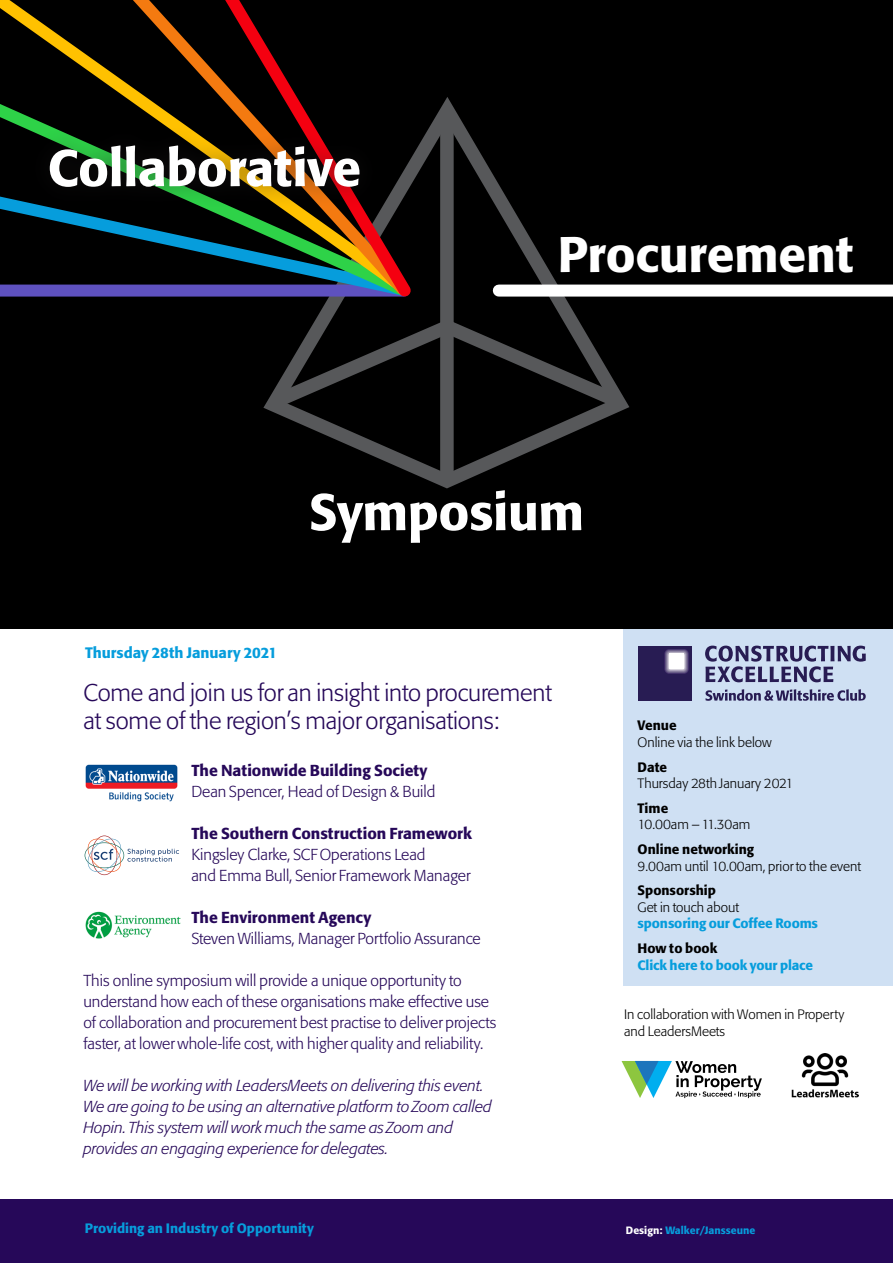
<style>
.page{position:relative;width:893px;height:1263px;background:#fff}
.page>*{position:absolute;margin:0;border:0;box-sizing:border-box;transform-origin:0 0}
.t1{font:500 51px "Formata BQ";letter-spacing:-.005em;color:#fff}
.t2{font:500 49.5px "Formata BQ";letter-spacing:-.005em;color:#fff}
.t3{font:300 24px/28.5px "Formata BQ";letter-spacing:-.005em;color:#260859}
.t4{font:300 15.75px/21px "Formata BQ";color:#260859}
.t5{font:italic 300 15.75px/21px "Formata BQ";color:#260859}
.t6{font:500 15.75px "Formata BQ";color:#260859}
.t7{font:500 15px "Formata BQ";color:#069ddc}
.t8{font:300 13.5px/16.5px "Formata BQ";color:#000}
.t9{font:500 13.5px/16.5px "Formata BQ";letter-spacing:-.01em;color:#069ddc}
.t10{font:500 13.5px "Formata BQ";color:#000}
.t11{font:500 10.5px "Formata BQ";color:#069ddc}
.s1{font-weight:500}
.s2{font-weight:300;color:#000}
.s3{color:#fff}
</style>
<div class="page">
<div style="left:0;top:0;width:893px;height:629px;background:#000"></div>
<img style="left:792px;top:1054px;width:67px;height:44px">
<img style="left:85px;top:911px;width:96px;height:28px">
<div style="left:624px;top:629px;width:269px;height:356px;background:#cfe0f3"></div>
<div style="left:0;top:1199px;width:893px;height:64px;background:#260859"></div>
<div style="left:638px;top:646px;width:54px;height:54px;background:#281c53"></div>
<div style="left:664px;top:649px;width:25px;height:25px;background:#2e1e59;border-radius:5px"></div>
<svg style="left:665px;top:649px;width:24px;height:25px"></svg>
<div style="left:665px;top:649px;width:23px;height:24px;background:#483970;border-radius:4px"></div>
<div style="left:665px;top:650px;width:23px;height:23px;background:#5d517f;border-radius:4px"></div>
<svg style="left:666px;top:650px;width:22px;height:23px"></svg>
<div style="left:666px;top:650px;width:21px;height:22px;background:#73688e;border-radius:4px"></div>
<div style="left:666px;top:651px;width:21px;height:21px;background:#847a9c;border-radius:3px"></div>
<div style="left:667px;top:651px;width:20px;height:20px;background:#887e9e;border-radius:3px"></div>
<div style="left:667px;top:651px;width:19px;height:20px;background:#8a80a0;border-radius:3px"></div>
<svg style="left:667px;top:652px;width:19px;height:19px"></svg>
<div style="left:668px;top:652px;width:18px;height:19px;background:#b4adc1;border-radius:3px"></div>
<div style="left:668px;top:652px;width:17px;height:18px;background:#b0a9bf;border-radius:3px"></div>
<div style="left:668px;top:653px;width:17px;height:17px;background:#cbc7d3;border-radius:2px"></div>
<svg style="left:669px;top:653px;width:16px;height:17px"></svg>
<div style="left:669px;top:653px;width:15px;height:16px;background:#fff;border-radius:2px"></div>
<div style="left:669px;top:654px;width:15px;height:15px;background:#fff"></div>
<svg style="left:705px;top:646px;width:161px;height:36px"></svg>
<svg style="left:705px;top:689px;width:161px;height:12px"></svg>
<img style="left:85px;top:764px;width:93px;height:38px">
<svg style="left:85px;top:835px;width:94px;height:40px"></svg>
<svg style="left:621px;top:1061px;width:141px;height:37px"></svg>
<svg style="left:292px;top:97px;width:347px;height:392px"></svg>
<div style="left:440px;top:114px;width:14px;height:366px;background:#57585a"></div>
<svg style="left:263px;top:312px;width:374px;height:108px"></svg>
<div style="left:499px;top:285px;width:394px;height:12px;background:#fff"></div>
<svg style="left:0;top:0;width:73px;height:297px"></svg>
<svg style="left:73px;top:0;width:76px;height:297px"></svg>
<svg style="left:149px;top:0;width:272px;height:307px"></svg>
<div style="left:27px;top:123px;width:355px;height:87px;background:#231f20;opacity:.5"></div>
<p class="t1" style="left:48px;top:137px;width:315px">Collaborative</p>
<p class="t2" style="left:558px;top:224px;width:297px">Procurement</p>
<p class="t1" style="left:309px;top:481px;width:277px">Symposium</p>
<p class="t7" style="left:85px;top:643px;width:194px">Thursday 28th January 2021</p>
<p class="t3" style="left:83px;top:678px;width:470px">Come and join us for an insight into procurement at some of the region’s major organisations:</p>
<p class="t4" style="left:191px;top:760px;width:245px"><span class="s1">The Nationwide Building Society<br></span>Dean Spencer, Head of Design &amp; Build</p>
<p class="t4" style="left:191px;top:823px;width:282px"><span class="s1">The Southern Construction Framework<br></span>Kingsley Clarke, SCFOperations Lead<br>and Emma Bull, Senior Framework Manager</p>
<p class="t6" style="left:191px;top:908px;width:181px">The Environment Agency</p>
<p class="t4" style="left:191px;top:928px;width:291px">Steven Williams, Manager Portfolio Assurance</p>
<p class="t4" style="left:83px;top:970px;width:414px">This online symposium will provide a unique opportunity to understand how each of these organisations make effective use of collaboration and procurement best practise to deliver projects faster, at lower whole-life cost, with higher quality and reliability.</p>
<p class="t5" style="left:83px;top:1075px;width:410px">We will be working with LeadersMeets on delivering this event.<br>We are going to be using an alternative platform to Zoom called Hopin. This system will work much the same as Zoom and provides an engaging experience for delegates.</p>
<p class="t10" style="left:638px;top:717px;width:41px">Venue</p>
<p class="t8" style="left:638px;top:734px;width:136px">Online via the link below</p>
<p class="t10" style="left:638px;top:758px;width:31px">Date</p>
<p class="t8" style="left:638px;top:775px;width:157px">Thursday 28thJanuary 2021</p>
<p class="t10" style="left:638px;top:800px;width:32px">Time</p>
<p class="t8" style="left:638px;top:816px;width:114px">10.00am – 11.30am</p>
<p class="t8" style="left:638px;top:841px;width:225px"><span class="s1">Online networking<br></span>9.00am until 10.00am, prior to the event</p>
<p class="t10" style="left:638px;top:882px;width:80px">Sponsorship</p>
<p class="t9" style="left:638px;top:899px;width:182px"><span class="s2">Get in touch about<br></span>sponsoring our Coffee Rooms</p>
<p class="t10" style="left:638px;top:940px;width:81px">How to book</p>
<p class="t9" style="left:638px;top:956px;width:177px">Click here to book your place</p>
<p class="t8" style="left:624px;top:1006px;width:222px">In collaboration with Women in Property</p>
<p class="t8" style="left:624px;top:1023px;width:103px">and LeadersMeets</p>
<p class="t9" style="left:85px;top:1220px;width:230px">Providing an Industry of Opportunity</p>
<p class="t11" style="left:626px;top:1224px;width:131px"><span class="s3">Design:</span> Walker/Jansseune</p>
</div>
